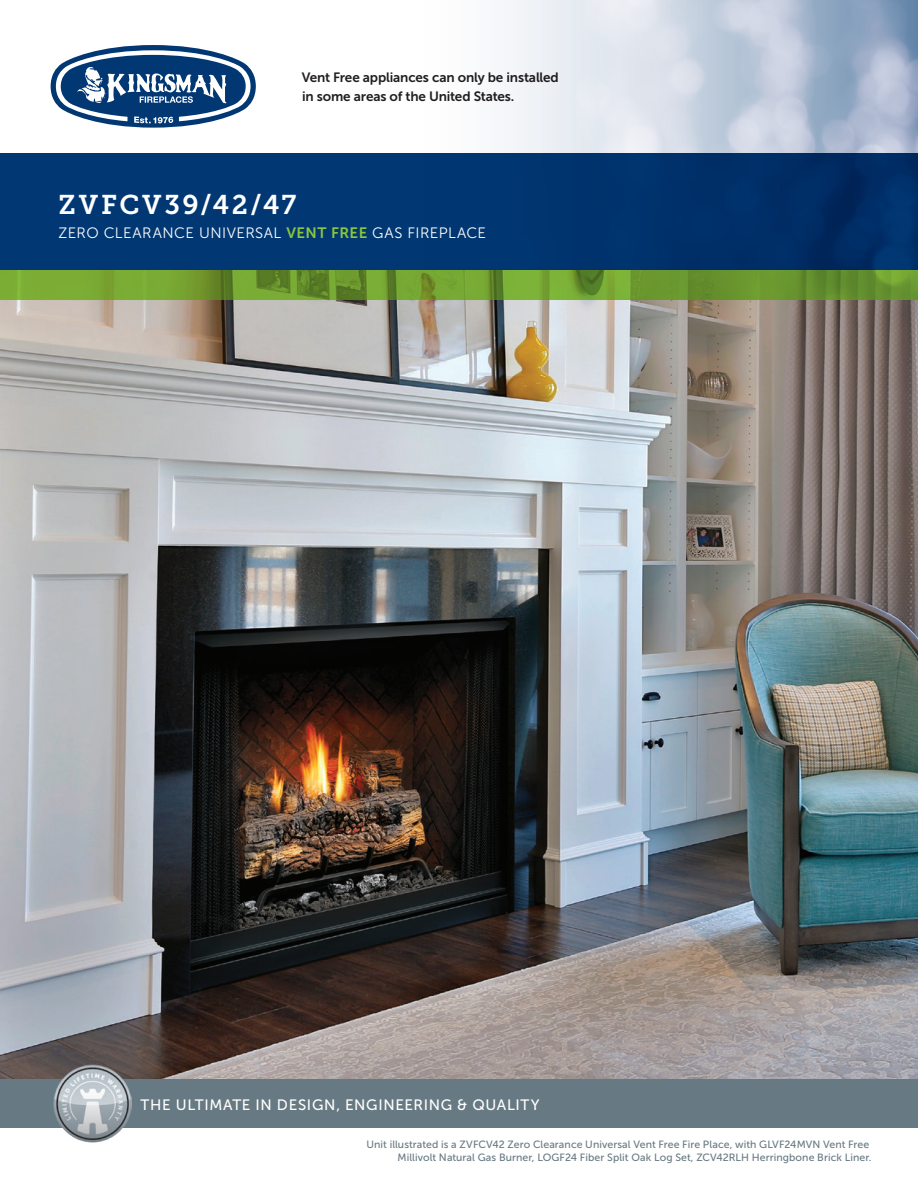
<style>
.page{position:relative;width:918px;height:1188px;background:#fff}
.page>*{position:absolute;margin:0;border:0;box-sizing:border-box;transform-origin:0 0}
.t1{font:27px "Museo Slab 700";letter-spacing:.095em;color:#fff}
.t2{font:15px "Museo Sans 300";letter-spacing:.03em;color:#fff}
.t3{font:15px "Museo Sans 500";letter-spacing:.045em;color:#fff}
.t4{font:13.5px/19.5px "Museo Sans 700";letter-spacing:-.01em;color:#231f20}
.t5{font:10.5px/13.5px "Museo Sans 500";letter-spacing:.005em;color:#677982;text-align:right}
.s1{font-family:"Museo Sans 700";color:#8bc63e}
</style>
<div class="page">
<img style="left:0;top:300px;width:918px;height:779px">
<div style="left:0;top:1079px;width:918px;height:49px;background:#677982"></div>
<img style="left:54px;top:1065px;width:78px;height:77px">
<img style="left:504px;top:0;width:414px;height:153px">
<div style="left:0;top:153px;width:918px;height:117px;background:#013874"></div>
<svg style="left:51px;top:45px;width:205px;height:83px"></svg>
<svg style="left:0;top:270px;width:918px;height:30px;background:#6e9c30"></svg>
<p class="t4" style="left:302px;top:67px;width:259px">Vent Free appliances can only be installed in some areas of the United States.</p>
<h1 class="t1" style="left:59px;top:189px;width:239px">ZVFCV39/42/47</h1>
<h2 class="t2" style="left:59px;top:225px;width:429px">ZERO CLEARANCE UNIVERSAL <span class="s1">VENT FREE</span> GAS FIREPLACE</h2>
<h2 class="t3" style="left:141px;top:1097px;width:401px">THE ULTIMATE IN DESIGN, ENGINEERING &amp; QUALITY</h2>
<p class="t5" style="left:366px;top:1137px;width:507px">Unit illustrated is a ZVFCV42 Zero Clearance Universal Vent Free Fire Place, with GLVF24MVN Vent Free<br>Millivolt Natural Gas Burner, LOGF24 Fiber Split Oak Log Set, ZCV42RLH Herringbone Brick Liner.</p>
</div>
